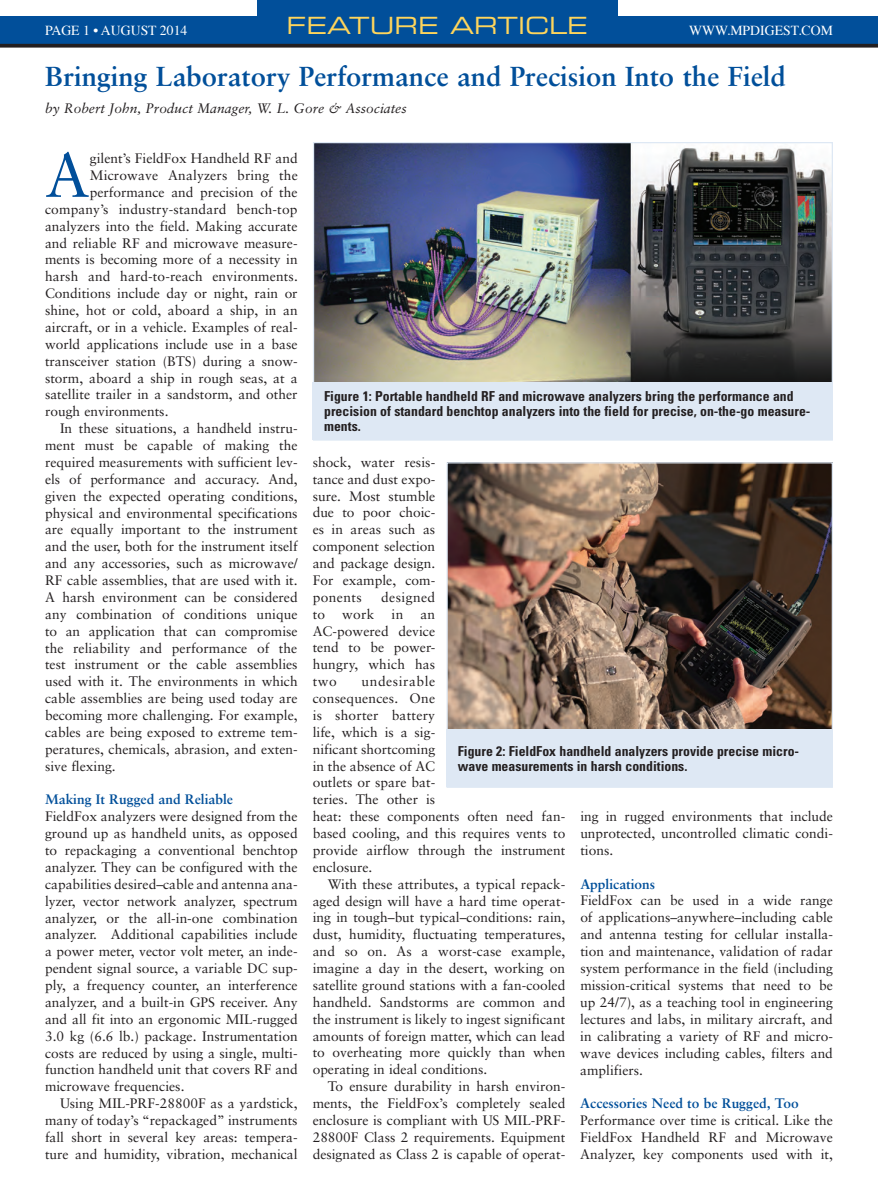
<style>
.page{position:relative;width:878px;height:1204px;background:#fff}
.page>*{position:absolute;margin:0;border:0;box-sizing:border-box;transform-origin:0 0}
.copy{font:62.12px "Sabon";color:#014f9a}
.Headline_article{font:700 27.5px "Sabon";color:#014f9a}
.PG_Header{font:23.75px "Eurostile Extended Two";color:#fed55c}
.copy-2{font:13.75px/16.9px "Sabon";color:#231f20;text-align:justify}
.Figure_Caption{font:700 condensed 13.75px/15px "Univers";color:#231f20}
.Subhead{font:700 13.75px "Sabon";color:#014f9a}
.Byline{font:italic 13.75px "Sabon";color:#231f20}
.t1{font:13.75px "Times";color:#fff}
</style>
<div class="page">
<div style="left:0;top:17px;width:878px;height:27px;background:#014f9a"></div>
<svg style="left:0;top:44px;width:878px;height:4px;background:#393536"></svg>
<div style="left:257px;top:0;width:360px;height:35px;background:#014f9a"></div>
<img style="left:315px;top:144px;width:515px;height:238px">
<div style="left:313px;top:382px;width:519px;height:57px;background:#dee8f4"></div>
<img style="left:448px;top:464px;width:382px;height:265px">
<div style="left:446px;top:462px;width:386px;height:326px;border:1px solid #dee8f4"></div>
<div style="left:446px;top:729px;width:386px;height:57px;background:#dee8f4"></div>
<p class="t1" style="left:45px;top:17px;width:144px">PAGE 1 • AUGUST 2014</p>
<p class="PG_Header" style="left:286px;top:10px;width:303px">FEATURE ARTICLE</p>
<p class="t1" style="left:689px;top:17px;width:145px">WWW.MPDIGEST.COM</p>
<p class="Headline_article" style="left:45px;top:59px;width:742px">Bringing Laboratory Performance and Precision Into the Field</p>
<p class="Byline" style="left:45px;top:100px;width:363px">by Robert John, Product Manager, W. L. Gore &amp; Associates</p>
<p class="copy" style="left:45px;top:138px;width:46px">A</p>
<p class="copy-2" style="left:90px;top:150px;width:209px">gilent’s FieldFox Handheld RF and</p>
<p class="copy-2" style="left:90px;top:167px;width:209px">Microwave Analyzers bring the</p>
<p class="copy-2" style="left:90px;top:184px;width:209px">performance and precision of the</p>
<p class="copy-2" style="left:45px;top:200px;width:254px">company’s industry-standard bench-top</p>
<p class="copy-2" style="left:45px;top:217px;width:254px">analyzers into the field. Making accurate</p>
<p class="copy-2" style="left:45px;top:234px;width:254px">and reliable RF and microwave measure-</p>
<p class="copy-2" style="left:45px;top:251px;width:254px">ments is becoming more of a necessity in</p>
<p class="copy-2" style="left:45px;top:268px;width:254px">harsh and hard-to-reach environments.</p>
<p class="copy-2" style="left:45px;top:285px;width:254px">Conditions include day or night, rain or</p>
<p class="copy-2" style="left:45px;top:302px;width:254px">shine, hot or cold, aboard a ship, in an</p>
<p class="copy-2" style="left:45px;top:318px;width:254px">aircraft, or in a vehicle. Examples of real-</p>
<p class="copy-2" style="left:45px;top:335px;width:254px">world applications include use in a base</p>
<p class="copy-2" style="left:45px;top:352px;width:254px">transceiver station (BTS) during a snow-</p>
<p class="copy-2" style="left:45px;top:369px;width:254px">storm, aboard a ship in rough seas, at a</p>
<p class="copy-2" style="left:45px;top:386px;width:254px">satellite trailer in a sandstorm, and other</p>
<p class="copy-2" style="left:45px;top:403px;width:125px">rough environments.</p>
<p class="copy-2" style="left:45px;top:420px;width:254px;text-indent:15px">In these situations, a handheld instru&shy;ment must be capable of making the required measurements with sufficient lev&shy;els of performance and accuracy. And, given the expected operating conditions, physical and environmental specifications are equally important to the instrument and the user, both for the instrument itself and any accessories, such as microwave/ RF cable assemblies, that are used with it.<br>A harsh environment can be considered any combination of conditions unique to an application that can compromise the reliability and performance of the test instrument or the cable assemblies used with it. The environments in which cable assemblies are being used today are becoming more challenging. For example, cables are being exposed to extreme tem&shy;peratures, chemicals, abrasion, and exten&shy;sive flexing.</p>
<p class="Subhead" style="left:45px;top:791px;width:189px">Making It Rugged and Reliable</p>
<p class="copy-2" style="left:45px;top:808px;width:254px">FieldFox analyzers were designed from the ground up as handheld units, as opposed to repackaging a conventional benchtop analyzer. They can be configured with the capabilities desired–cable and antenna ana&shy;lyzer, vector network analyzer, spectrum analyzer, or the all-in-one combination analyzer. Additional capabilities include a power meter, vector volt meter, an inde&shy;pendent signal source, a variable DC sup&shy;ply, a frequency counter, an interference analyzer, and a built-in GPS receiver. Any and all fit into an ergonomic MIL-rugged 3.0 kg (6.6 lb.) package. Instrumentation costs are reduced by using a single, multi&shy;function handheld unit that covers RF and microwave frequencies.</p>
<p class="copy-2" style="left:45px;top:1095px;width:254px;text-indent:15px">Using MIL-PRF-28800F as a yardstick, many of today’s “repackaged” instruments fall short in several key areas: tempera&shy;ture and humidity, vibration, mechanical</p>
<p class="Figure_Caption" style="left:324px;top:388px;width:488px">Figure 1: Portable handheld RF and microwave analyzers bring the performance and precision of standard benchtop analyzers into the field for precise, on-the-go measure&shy;ments.</p>
<p class="copy-2" style="left:313px;top:453px;width:124px">shock, water resis&shy;tance and dust expo&shy;sure. Most stumble due to poor choic&shy;es in areas such as component selection and package design.<br>For example, com&shy;ponents</p>
<p class="copy-2" style="left:313px;top:588px;width:124px;text-indent:68px">designed to work in an AC-powered device tend to be power&shy;hungry, which has two</p>
<p class="copy-2" style="left:313px;top:673px;width:254px;text-align:left;text-indent:49px">undesirable<br>consequences. One<br>is shorter battery<br>life, which is a sig-<br>nificant shortcoming<br>in the absence of AC<br>outlets or spare bat-<br>teries. The other is<br>heat: these components often need fan&shy;based cooling, and this requires vents to provide airflow through the instrument enclosure.</p>
<p class="copy-2" style="left:313px;top:875px;width:254px;text-indent:15px">With these attributes, a typical repack&shy;aged design will have a hard time operat&shy;ing in tough–but typical–conditions: rain, dust, humidity, fluctuating temperatures, and so on. As a worst-case example, imagine a day in the desert, working on satellite ground stations with a fan-cooled handheld. Sandstorms are common and the instrument is likely to ingest significant amounts of foreign matter, which can lead to overheating more quickly than when operating in ideal conditions.</p>
<p class="copy-2" style="left:313px;top:1078px;width:254px;text-indent:15px">To ensure durability in harsh environ&shy;ments, the FieldFox’s completely sealed enclosure is compliant with US MIL-PRF-28800F Class 2 requirements. Equipment designated as Class 2 is capable of operat-</p>
<p class="Figure_Caption" style="left:458px;top:743px;width:343px">Figure 2: FieldFox handheld analyzers provide precise micro&shy;wave measurements in harsh conditions.</p>
<p class="copy-2" style="left:580px;top:808px;width:254px">ing in rugged environments that include unprotected, uncontrolled climatic condi&shy;tions.</p>
<p class="Subhead" style="left:580px;top:875px;width:76px">Applications</p>
<p class="copy-2" style="left:580px;top:892px;width:254px">FieldFox can be used in a wide range of applications–anywhere–including cable and antenna testing for cellular installa&shy;tion and maintenance, validation of radar system performance in the field (including mission-critical systems that need to be up 24/7), as a teaching tool in engineering lectures and labs, in military aircraft, and in calibrating a variety of RF and micro&shy;wave devices including cables, filters and amplifiers.</p>
<p class="Subhead" style="left:580px;top:1095px;width:220px">Accessories Need to be Rugged, Too</p>
<p class="copy-2" style="left:580px;top:1112px;width:254px">Performance over time is critical. Like the FieldFox Handheld RF and Microwave Analyzer, key components used with it,</p>
</div>
